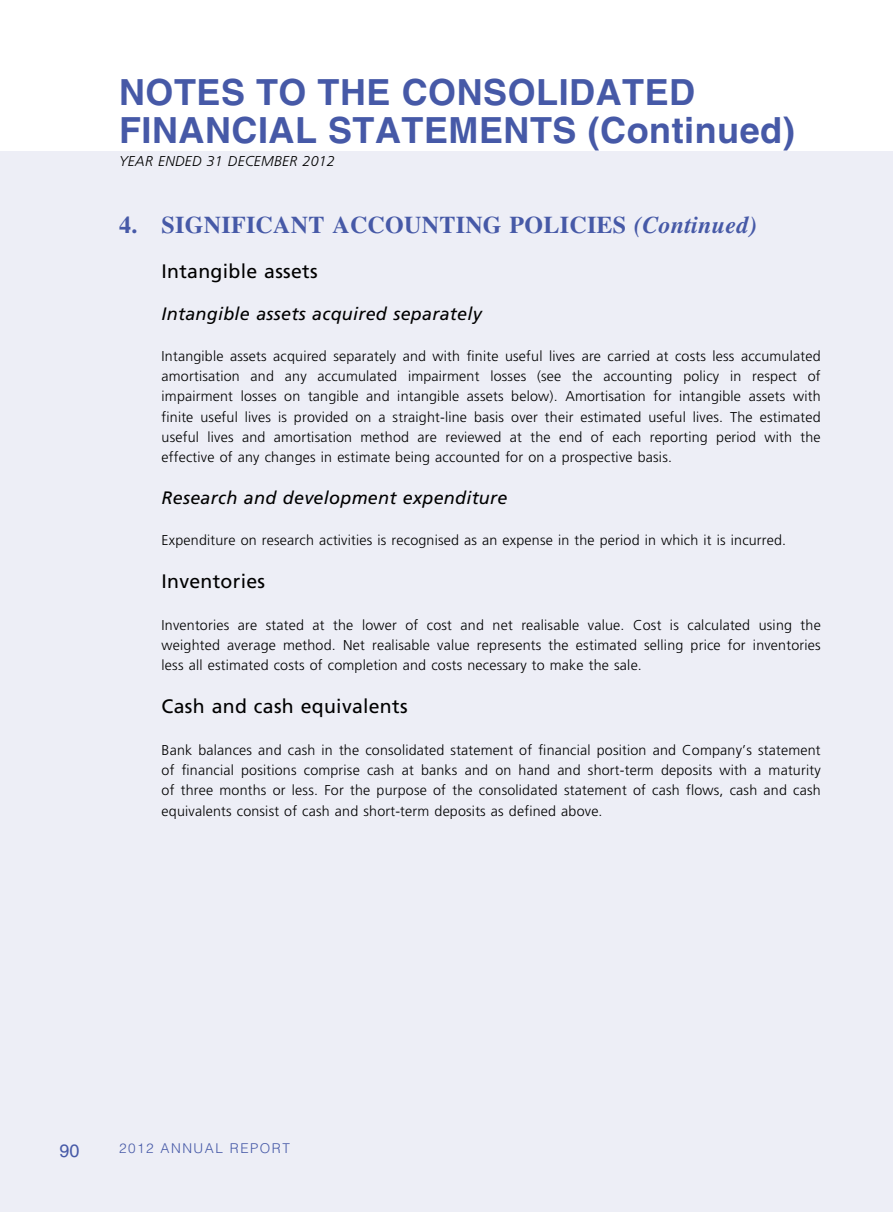
<style>
.page{position:relative;width:893px;height:1212px;background:#fff}
.page>*{position:absolute;margin:0;border:0;box-sizing:border-box;transform-origin:0 0}
.t1{font:700 36px/37.5px "Helvetica LT Std";letter-spacing:.015em;color:#4659a7}
.Subhead_1{font:700 24px "Times LT Std";letter-spacing:.01em;color:#4659a7}
.Subhead_2{font:19.5px "Frutiger LT Std";letter-spacing:.015em;color:#000}
.Subhead_3{font:italic 18px "Frutiger LT Std";letter-spacing:.015em;color:#000}
.t2{font:18px "Helvetica LT Std";color:#4659a7}
.Body_text{font:300 14.25px/20.2px "Frutiger LT Std";letter-spacing:.015em;color:#000;text-align:justify}
.t3{font:italic 300 14.25px "Frutiger LT Std";letter-spacing:.015em;color:#000}
.t4{font:300 13.5px "Helvetica LT Std";letter-spacing:.115em;color:#4659a7}
.s1{font-style:italic}
</style>
<div class="page">
<div style="left:0;top:152px;width:893px;height:1060px;background:#edeef6"></div>
<h1 class="t1" style="left:119px;top:73px;width:677px">NOTES TO THE CONSOLIDATED<br>FINANCIAL STATEMENTS (Continued)</h1>
<p class="t3" style="left:119px;top:153px;width:217px">YEAR ENDED 31 DECEMBER 2012</p>
<p class="Subhead_1" style="left:119px;top:210px;width:639px">4. SIGNIFICANT ACCOUNTING POLICIES <span class="s1">(Continued)</span></p>
<p class="Subhead_2" style="left:162px;top:259px;width:158px">Intangible assets</p>
<p class="Subhead_3" style="left:162px;top:303px;width:322px">Intangible assets acquired separately</p>
<p class="Body_text" style="left:162px;top:346px;width:661px">Intangible assets acquired separately and with finite useful lives are carried at costs less accumulated amortisation and any accumulated impairment losses (see the accounting policy in respect of impairment losses on tangible and intangible assets below). Amortisation for intangible assets with finite useful lives is provided on a straight-line basis over their estimated useful lives. The estimated useful lives and amortisation method are reviewed at the end of each reporting period with the effective of any changes in estimate being accounted for on a prospective basis.</p>
<p class="Subhead_3" style="left:162px;top:487px;width:347px">Research and development expenditure</p>
<p class="Body_text" style="left:162px;top:530px;width:626px">Expenditure on research activities is recognised as an expense in the period in which it is incurred.</p>
<p class="Subhead_2" style="left:162px;top:570px;width:105px">Inventories</p>
<p class="Body_text" style="left:162px;top:615px;width:661px">Inventories are stated at the lower of cost and net realisable value. Cost is calculated using the weighted average method. Net realisable value represents the estimated selling price for inventories less all estimated costs of completion and costs necessary to make the sale.</p>
<p class="Subhead_2" style="left:162px;top:695px;width:247px">Cash and cash equivalents</p>
<p class="Body_text" style="left:162px;top:740px;width:661px">Bank balances and cash in the consolidated statement of financial position and Company’s statement of financial positions comprise cash at banks and on hand and short-term deposits with a maturity of three months or less. For the purpose of the consolidated statement of cash flows, cash and cash equivalents consist of cash and short-term deposits as defined above.</p>
<p class="t2" style="left:60px;top:1140px;width:22px">90</p>
<p class="t4" style="left:119px;top:1140px;width:172px">2012 ANNUAL REPORT</p>
</div>
